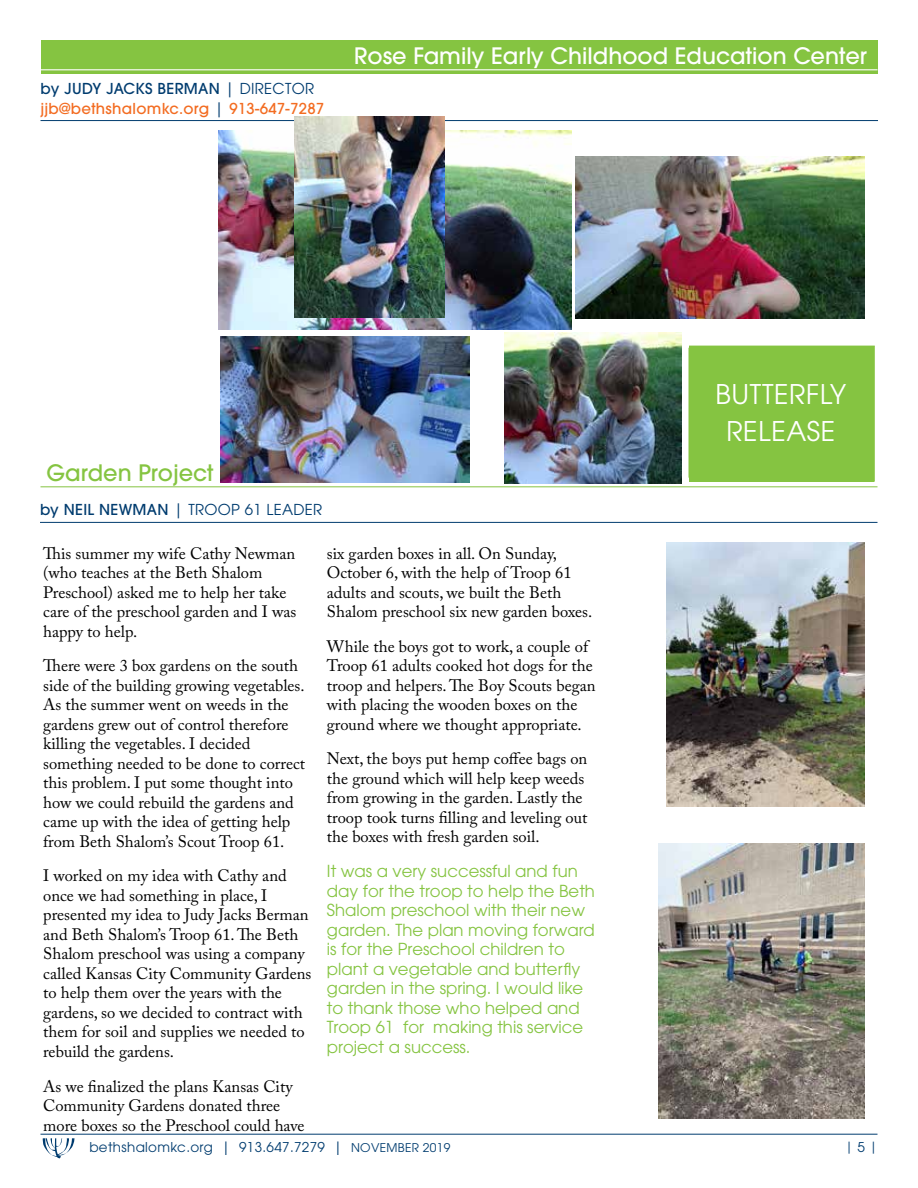
<style>
.page{position:relative;width:918px;height:1188px;background:#fff}
.page>*{position:absolute;margin:0;border:0;box-sizing:border-box;transform-origin:0 0}
.t1{font:27px/37.2px "ITC Avant Garde Pro";letter-spacing:.02em;color:#fff;text-align:center}
.t2{font:500 22.5px "ITC Avant Garde Pro";color:#fff}
.t3{font:500 22.5px "ITC Avant Garde Pro";color:#85c441}
.t4{font:16.5px/19.5px "Adobe Caslon Pro";color:#000}
.t5{font:16.5px/19.5px "ITC Avant Garde Pro";color:#85c441}
.t6{font:500 15px/19.5px "ITC Avant Garde Pro";letter-spacing:.02em;color:#f36c21}
.t7{font:15px "ITC Avant Garde Pro";letter-spacing:.02em;color:#003c6f}
.t8{font:13.5px "ITC Avant Garde Pro";letter-spacing:.025em;color:#003c6f}
.t9{font:12px "ITC Avant Garde Pro";color:#003c6f}
.s1{color:#003c6f}
.s2{font-weight:400;color:#003c6f}
.s3{font-weight:500}
.s4{font-size:12px}
.s5{font-size:13.5px}
</style>
<div class="page">
<hr style="left:40px;top:1134px;width:838px;height:1px;background:#003c6f">
<svg style="left:43px;top:1138px;width:32px;height:21px"></svg>
<div style="left:41px;top:40px;width:837px;height:34px;background:#85c441"></div>
<hr style="left:41px;top:120px;width:837px;height:1px;background:#003c6f">
<hr style="left:41px;top:69px;width:837px;height:1px;background:#fff">
<hr style="left:40px;top:486px;width:838px;height:1px;background:#85c441">
<hr style="left:40px;top:522px;width:838px;height:1px;background:#003c6f">
<img style="left:667px;top:542px;width:198px;height:264px">
<img style="left:659px;top:843px;width:206px;height:275px">
<img style="left:218px;top:131px;width:353px;height:198px">
<img style="left:504px;top:333px;width:178px;height:151px">
<img style="left:576px;top:156px;width:289px;height:163px">
<img style="left:220px;top:337px;width:250px;height:146px">
<img style="left:294px;top:117px;width:151px;height:200px">
<div style="left:690px;top:346px;width:184px;height:135px;background:#85c441"></div>
<div style="left:689px;top:346px;width:186px;height:136px;border:1px solid #85c441"></div>
<div style="left:688px;top:348px;width:185px;height:130px;border:1px solid #85c441"></div>
<p class="t6" style="left:41px;top:79px;width:285px"><span class="s1">by JUDY JACKS BERMAN</span> <span class="s2">| DIRECTOR </span>jjb@bethshalomkc.org <span class="s2">|</span> 913-647-7287</p>
<h2 class="t2" style="left:354px;top:41px;width:514px">Rose Family Early Childhood Education Center</h2>
<h2 class="t3" style="left:46px;top:458px;width:169px">Garden Project</h2>
<p class="t7" style="left:40px;top:501px;width:284px"><span class="s3">by NEIL NEWMAN</span> | TROOP 61 LEADER</p>
<h1 class="t1" style="left:715px;top:375px;width:132px">BUTTERFLY<br>RELEASE</h1>
<p class="t4" style="left:43px;top:543px;width:255px">This summer my wife Cathy Newman (who teaches at the Beth Shalom<br>Preschool) asked me to help her take care of the preschool garden and I was happy to help.</p>
<p class="t4" style="left:43px;top:656px;width:263px">There were 3 box gardens on the south side of the building growing vegetables.<br>As the summer went on weeds in the gardens grew out of control therefore killing the vegetables. I decided something needed to be done to correct this problem. I put some thought into how we could rebuild the gardens and came up with the idea of getting help from Beth Shalom’s Scout Troop 61.</p>
<p class="t4" style="left:43px;top:866px;width:270px">I worked on my idea with Cathy and once we had something in place, I presented my idea to Judy Jacks Berman and Beth Shalom’s Troop 61. The Beth Shalom preschool was using a company called Kansas City Community Gardens to help them over the years with the gardens, so we decided to contract with them for soil and supplies we needed to rebuild the gardens.</p>
<p class="t4" style="left:43px;top:1076px;width:263px">As we finalized the plans Kansas City<br>Community Gardens donated three more boxes so the Preschool could have</p>
<p class="t4" style="left:327px;top:543px;width:267px">six garden boxes in all. On Sunday, October 6, with the help of Troop 61 adults and scouts, we built the Beth Shalom preschool six new garden boxes.</p>
<p class="t4" style="left:327px;top:636px;width:270px">While the boys got to work, a couple of Troop 61 adults cooked hot dogs for the troop and helpers. The Boy Scouts began with placing the wooden boxes on the ground where we thought appropriate.</p>
<p class="t4" style="left:327px;top:749px;width:262px">Next, the boys put hemp coffee bags on the ground which will help keep weeds from growing in the garden. Lastly the troop took turns filling and leveling out the boxes with fresh garden soil.</p>
<p class="t5" style="left:327px;top:861px;width:270px">It was a very successful and fun day for the troop to help the Beth<br>Shalom preschool with their new garden. The plan moving forward is for the Preschool children to plant a vegetable and butterfly garden in the spring. I would like to thank those who helped and<br>Troop 61 for making this service project a success.</p>
<p class="t8" style="left:89px;top:1139px;width:363px">bethshalomkc.org | 913.647.7279 | <span class="s4">NOVEMBER 2019</span></p>
<p class="t9" style="left:845px;top:1139px;width:34px">| <span class="s5">5</span> |</p>
</div>
